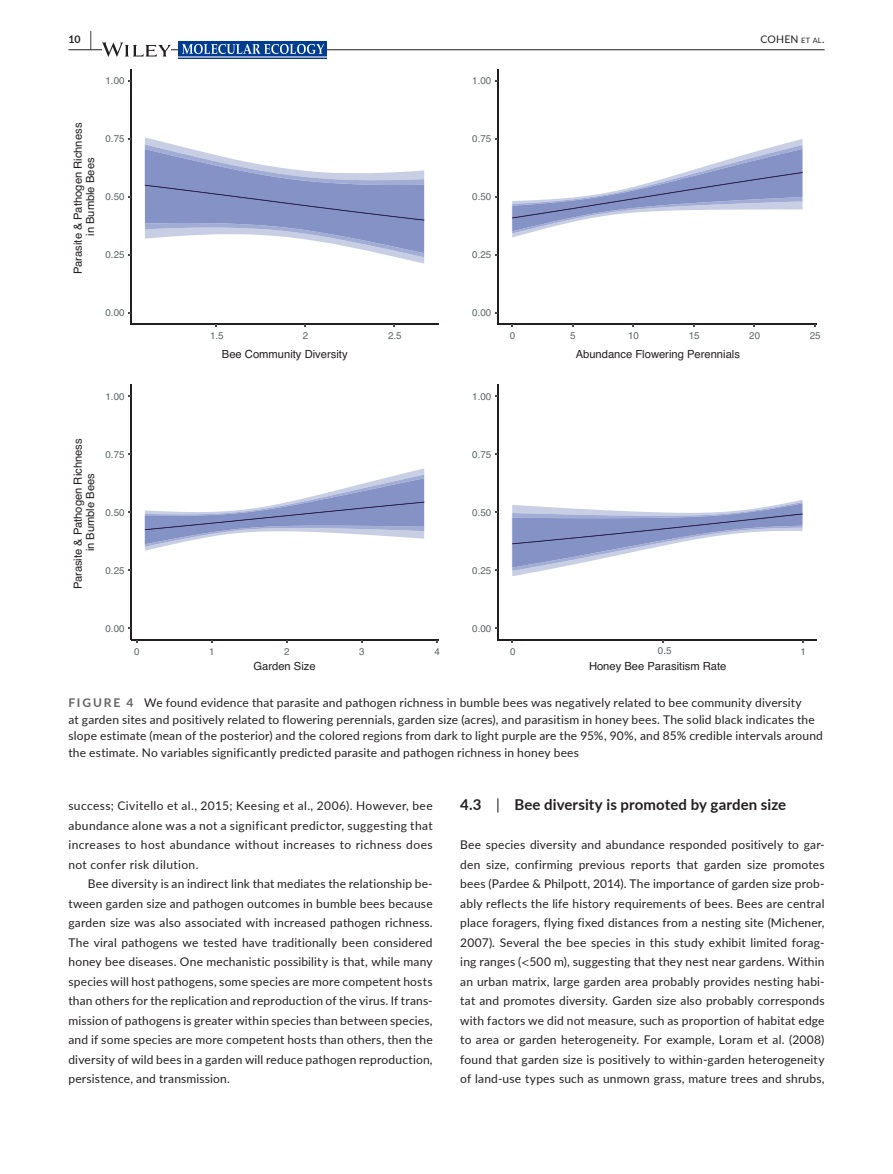
<style>
.page{position:relative;width:893px;height:1174px;background:#fff}
.page>*{position:absolute;margin:0;border:0;box-sizing:border-box;transform-origin:0 0}
.t1{font:700 15px "Lato";letter-spacing:.005em;color:#231f20}
.t2{font:12px/19.5px "Lato";letter-spacing:.015em;color:#231f20;text-align:justify}
.t3{font:11.25px/12.1px "Helvetica";color:#231f20;text-align:center}
.t4{font:10.5px "Lato";letter-spacing:.01em;color:#231f20}
.t5{font:700 10.5px "Lato";color:#231f20}
.t6{font:9.75px "Helvetica";color:#5d6467}
.s1{font-size:19.5px}
.s2{font-size:7.35px}
.s3{font-weight:700;color:#636366}
.s4{font-weight:400}
.s5{font-family:"STIX"}
</style>
<div class="page">
<hr style="left:68px;top:49px;width:756px;height:1px;background:#231f20">
<svg style="left:102px;top:42px;width:69px;height:15px"></svg>
<svg style="left:178px;top:41px;width:149px;height:15px"></svg>
<img style="left:182px;top:45px;width:141px;height:8px">
<hr style="left:178px;top:56px;width:149px;height:2px;background:#96a6d0">
<svg style="left:145px;top:137px;width:279px;height:126px"></svg>
<hr style="left:130px;top:69px;width:1px;height:255px;background:#231f20">
<hr style="left:131px;top:324px;width:307px;height:1px;background:#231f20">
<svg style="left:512px;top:139px;width:291px;height:98px"></svg>
<hr style="left:497px;top:69px;width:1px;height:255px;background:#231f20">
<hr style="left:498px;top:324px;width:319px;height:1px;background:#231f20">
<svg style="left:145px;top:468px;width:279px;height:83px"></svg>
<hr style="left:130px;top:385px;width:1px;height:255px;background:#231f20">
<hr style="left:131px;top:639px;width:307px;height:1px;background:#231f20">
<svg style="left:512px;top:500px;width:291px;height:76px"></svg>
<hr style="left:497px;top:385px;width:1px;height:255px;background:#231f20">
<hr style="left:498px;top:639px;width:319px;height:1px;background:#231f20">
<p class="t5" style="left:68px;top:31px;width:25px">10 <span class="s1">|</span></p>
<p class="t4" style="left:760px;top:31px;width:65px">COHEN <span class="s2">et al</span>.</p>
<p class="t6" style="left:106px;top:73px;width:21px">1.00</p>
<p class="t3" style="left:72px;top:274px;width:152px;rotate:-90deg">Parasite &amp; Pathogen Richness in Bumble Bees</p>
<p class="t6" style="left:106px;top:131px;width:21px">0.75</p>
<p class="t6" style="left:106px;top:189px;width:21px">0.50</p>
<p class="t6" style="left:106px;top:247px;width:21px">0.25</p>
<p class="t6" style="left:106px;top:305px;width:21px">0.00</p>
<p class="t6" style="left:106px;top:388px;width:21px">1.00</p>
<p class="t6" style="left:210px;top:328px;width:15px">1.5</p>
<p class="t6" style="left:303px;top:328px;width:7px">2</p>
<p class="t6" style="left:388px;top:328px;width:15px">2.5</p>
<p class="t3" style="left:222px;top:349px;width:127px">Bee Community Diversity</p>
<p class="t3" style="left:72px;top:589px;width:152px;rotate:-90deg">Parasite &amp; Pathogen Richness in Bumble Bees</p>
<p class="t6" style="left:106px;top:446px;width:21px">0.75</p>
<p class="t6" style="left:106px;top:505px;width:21px">0.50</p>
<p class="t6" style="left:106px;top:563px;width:21px">0.25</p>
<p class="t6" style="left:106px;top:621px;width:21px">0.00</p>
<p class="t6" style="left:134px;top:644px;width:7px">0</p>
<p class="t6" style="left:209px;top:644px;width:7px">1</p>
<p class="t6" style="left:284px;top:644px;width:7px">2</p>
<p class="t6" style="left:359px;top:644px;width:7px">3</p>
<p class="t6" style="left:434px;top:644px;width:7px">4</p>
<p class="t3" style="left:254px;top:660px;width:64px">Garden Size</p>
<p class="t6" style="left:472px;top:73px;width:21px">1.00</p>
<p class="t6" style="left:472px;top:131px;width:21px">0.75</p>
<p class="t6" style="left:472px;top:189px;width:21px">0.50</p>
<p class="t6" style="left:472px;top:247px;width:21px">0.25</p>
<p class="t6" style="left:472px;top:305px;width:21px">0.00</p>
<p class="t6" style="left:472px;top:388px;width:21px">1.00</p>
<p class="t6" style="left:510px;top:328px;width:7px">0</p>
<p class="t6" style="left:570px;top:328px;width:7px">5</p>
<p class="t6" style="left:628px;top:328px;width:12px">10</p>
<p class="t6" style="left:689px;top:328px;width:12px">15</p>
<p class="t6" style="left:749px;top:328px;width:12px">20</p>
<p class="t6" style="left:810px;top:328px;width:12px">25</p>
<p class="t3" style="left:576px;top:349px;width:166px">Abundance Flowering Perennials</p>
<p class="t6" style="left:472px;top:446px;width:21px">0.75</p>
<p class="t6" style="left:472px;top:505px;width:21px">0.50</p>
<p class="t6" style="left:472px;top:563px;width:21px">0.25</p>
<p class="t6" style="left:472px;top:621px;width:21px">0.00</p>
<p class="t6" style="left:510px;top:644px;width:7px">0</p>
<p class="t6" style="left:658px;top:643px;width:15px">0.5</p>
<p class="t3" style="left:589px;top:660px;width:139px">Honey Bee Parasitism Rate</p>
<p class="t6" style="left:800px;top:644px;width:7px">1</p>
<p class="t2" style="left:68px;top:694px;width:756px;line-height:16.5px;text-align:left"><span class="s3">FIGURE 4</span> We found evidence that parasite and pathogen richness in bumble bees was negatively related to bee community diversity<br>at garden sites and positively related to flowering perennials, garden size (acres), and parasitism in honey bees. The solid black indicates the slope estimate (mean of the posterior) and the colored regions from dark to light purple are the 95%, 90%, and 85% credible intervals around the estimate. No variables significantly predicted parasite and pathogen richness in honey bees</p>
<p class="t2" style="left:68px;top:795px;width:366px">success; Civitello et al., 2015; Keesing et al., 2006). However, bee abundance alone was a not a significant predictor, suggesting that increases to host abundance without increases to richness does not confer risk dilution.</p>
<p class="t2" style="left:68px;top:873px;width:366px;text-indent:20px">Bee diversity is an indirect link that mediates the relationship be&shy;tween garden size and pathogen outcomes in bumble bees because garden size was also associated with increased pathogen richness.<br>The viral pathogens we tested have traditionally been considered honey bee diseases. One mechanistic possibility is that, while many species will host pathogens, some species are more competent hosts than others for the replication and reproduction of the virus. If trans&shy;mission of pathogens is greater within species than between species, and if some species are more competent hosts than others, then the diversity of wild bees in a garden will reduce pathogen reproduction, persistence, and transmission.</p>
<p class="t1" style="left:460px;top:794px;width:327px">4.3 <span class="s4">|</span> Bee diversity is promoted by garden size</p>
<p class="t2" style="left:460px;top:834px;width:366px">Bee species diversity and abundance responded positively to gar&shy;den size, confirming previous reports that garden size promotes bees (Pardee &amp; Philpott, 2014). The importance of garden size prob&shy;ably reflects the life history requirements of bees. Bees are central place foragers, flying fixed distances from a nesting site (Michener, 2007). Several the bee species in this study exhibit limited forag&shy;ing ranges (<span class="s5">&lt;</span>500 m), suggesting that they nest near gardens. Within an urban matrix, large garden area probably provides nesting habi&shy;tat and promotes diversity. Garden size also probably corresponds with factors we did not measure, such as proportion of habitat edge to area or garden heterogeneity. For example, Loram et al. (2008) found that garden size is positively to within-garden heterogeneity of land-use types such as unmown grass, mature trees and shrubs,</p>
</div>
